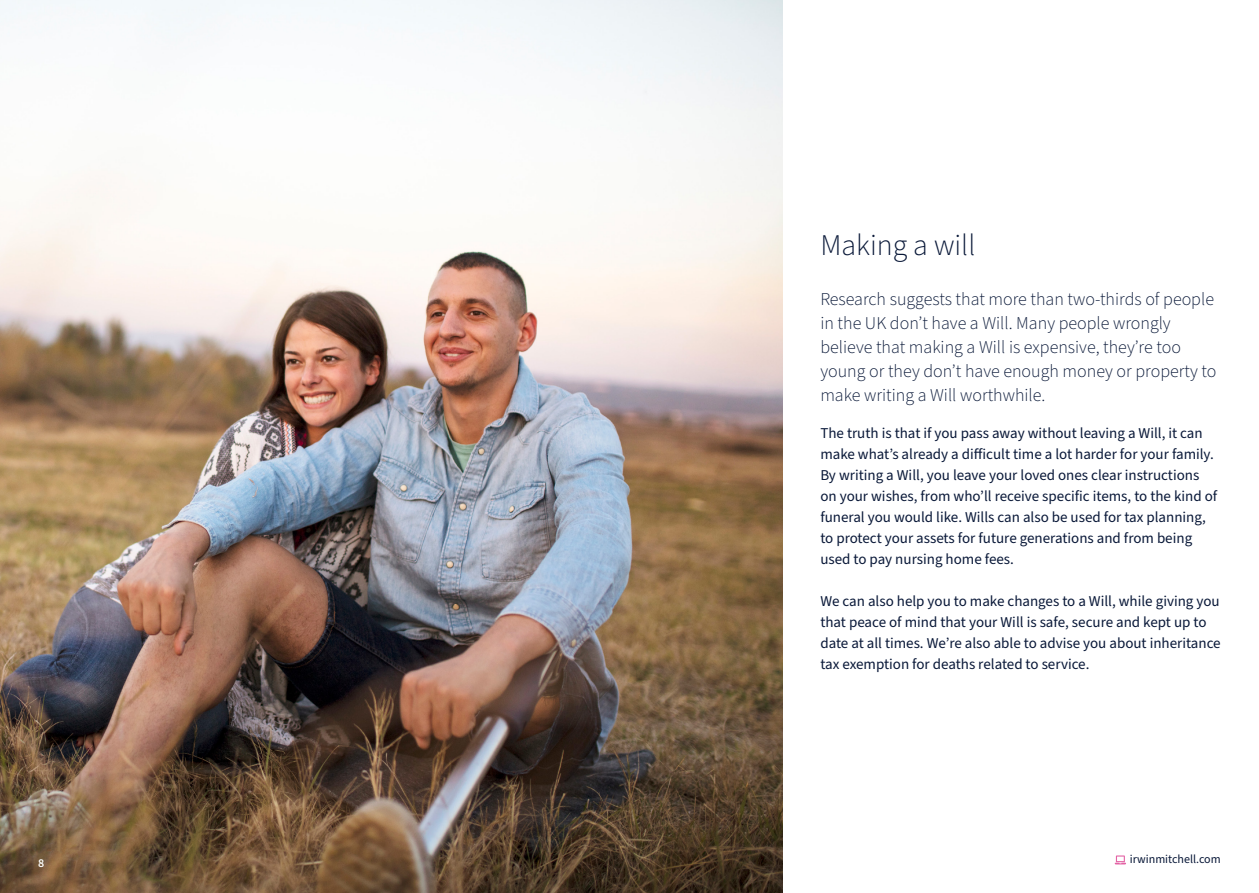
<style>
.page{position:relative;width:1259px;height:893px;background:#fff}
.page>*{position:absolute;margin:0;border:0;box-sizing:border-box;transform-origin:0 0}
.t1{font:300 30px "Source Sans Pro";color:#091838}
.t2{font:300 18px/24px "Source Sans Pro";color:#091838}
.t3{font:15px/21px "Source Sans Pro";color:#091838}
.t4{font:12px "Source Sans Pro";color:#091838}
.t5{font:600 12px "Source Sans Pro";color:#fff}
</style>
<div class="page">
<img style="left:0;top:0;width:782px;height:893px">
<svg style="left:1114px;top:855px;width:12px;height:9px"></svg>
<p class="t5" style="left:38px;top:855px;width:8px">8</p>
<h1 class="t1" style="left:820px;top:225px;width:156px">Making a will</h1>
<p class="t2" style="left:820px;top:288px;width:398px">Research suggests that more than two-thirds of people in the UK don’t have a Will. Many people wrongly believe that making a Will is expensive, they’re too young or they don’t have enough money or property to make writing a Will worthwhile.</p>
<p class="t3" style="left:820px;top:423px;width:398px">The truth is that if you pass away without leaving a Will, it can make what’s already a difficult time a lot harder for your family.<br>By writing a Will, you leave your loved ones clear instructions on your wishes, from who’ll receive specific items, to the kind of funeral you would like. Wills can also be used for tax planning, to protect your assets for future generations and from being used to pay nursing home fees.</p>
<p class="t3" style="left:820px;top:591px;width:402px">We can also help you to make changes to a Will, while giving you that peace of mind that your Will is safe, secure and kept up to date at all times. We’re also able to advise you about inheritance tax exemption for deaths related to service.</p>
<p class="t4" style="left:1129px;top:851px;width:92px">irwinmitchell.com</p>
</div>
